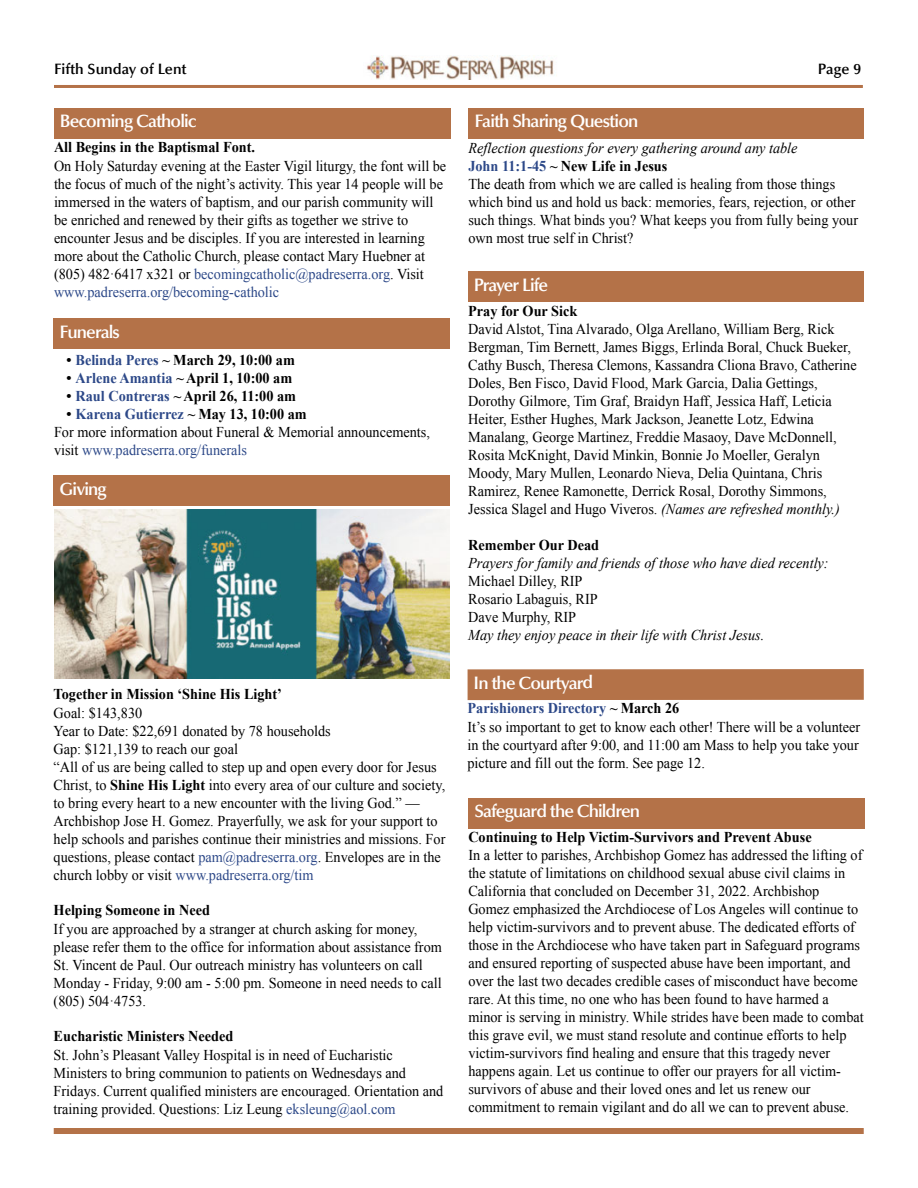
<style>
.page{position:relative;width:918px;height:1188px;background:#fff}
.page>*{position:absolute;margin:0;border:0;box-sizing:border-box;transform-origin:0 0}
.t1{font:600 18px "Optima LT Std";letter-spacing:-.05em;color:#fff}
.t2{font:15px/18px "Times New Roman";color:#000;scale:.95 1}
.t3{font:700 15px "Times New Roman";color:#000;scale:.95 1}
.t4{font:italic 15px "Times New Roman";color:#000;scale:.95 1}
.t5{font:600 15px "Optima LT Std";color:#000}
.s1{color:#2c4888}
.s2{font-weight:700}
.s3{font-weight:700;color:#2c4888}
.s4{font-style:italic}
</style>
<div class="page">
<hr style="left:54px;top:85px;width:809px;height:3px;background:#b47248">
<img style="left:367px;top:55px;width:187px;height:25px">
<div style="left:54px;top:1128px;width:810px;height:6px;background:#b47248"></div>
<div style="left:468px;top:272px;width:396px;height:30px;background:#b47248"></div>
<div style="left:468px;top:108px;width:396px;height:31px;background:#b47248"></div>
<div style="left:53px;top:475px;width:397px;height:31px;background:#b47248"></div>
<div style="left:54px;top:108px;width:397px;height:30px;background:#b47248"></div>
<div style="left:468px;top:798px;width:397px;height:31px;background:#b47248"></div>
<div style="left:468px;top:669px;width:396px;height:31px;background:#b47248"></div>
<div style="left:53px;top:319px;width:397px;height:30px;background:#b47248"></div>
<img style="left:54px;top:510px;width:396px;height:168px">
<p class="t5" style="left:54px;top:63px;width:134px">Fifth Sunday of Lent</p>
<p class="t5" style="left:818px;top:63px;width:45px">Page 9</p>
<p class="t1" style="left:60px;top:114px;width:138px">Becoming Catholic</p>
<p class="t3" style="left:54px;top:139px;width:213px">All Begins in the Baptismal Font.</p>
<p class="t2" style="left:54px;top:157px;width:414px">On Holy Saturday evening at the Easter Vigil liturgy, the font will be the focus of much of the night’s activity. This year 14 people will be immersed in the waters of baptism, and our parish community will be enriched and renewed by their gifts as together we strive to encounter Jesus and be disciples. If you are interested in learning more about the Catholic Church, please contact Mary Huebner at (805) 482·6417 x321 or <span class="s1">becomingcatholic@padreserra.org</span>. Visit <span class="s1">www.padreserra.org/becoming-catholic</span></p>
<p class="t1" style="left:59px;top:325px;width:62px">Funerals</p>
<p class="t3" style="left:66px;top:352px;width:242px">• <span class="s1">Belinda Peres</span> ~ March 29, 10:00 am</p>
<p class="t3" style="left:66px;top:370px;width:239px">• <span class="s1">Arlene Amantia</span> ~ April 1, 10:00 am</p>
<p class="t3" style="left:66px;top:388px;width:243px">• <span class="s1">Raul Contreras</span> ~ April 26, 11:00 am</p>
<p class="t2" style="left:54px;top:405px;width:397px;text-indent:12px"><span class="s2">•</span> <span class="s3">Karena Gutierrez</span> <span class="s2">~ May 13, 10:00 am<br></span>For more information about Funeral &amp; Memorial announcements, visit <span class="s1">www.padreserra.org/funerals</span></p>
<p class="t1" style="left:59px;top:481px;width:49px">Giving</p>
<p class="t3" style="left:54px;top:686px;width:242px">Together in Mission ‘Shine His Light’</p>
<p class="t2" style="left:54px;top:704px;width:414px">Goal: $143,830<br>Year to Date: $22,691 donated by 78 households<br>Gap: $121,139 to reach our goal<br>“All of us are being called to step up and open every door for Jesus Christ, to <span class="s2">Shine His Light</span> into every area of our culture and society, to bring every heart to a new encounter with the living God.” — Archbishop Jose H. Gomez. Prayerfully, we ask for your support to help schools and parishes continue their ministries and missions. For questions, please contact <span class="s1">pam@padreserra.org</span>. Envelopes are in the church lobby or visit <span class="s1">www.padreserra.org/tim</span></p>
<p class="t3" style="left:54px;top:902px;width:166px">Helping Someone in Need</p>
<p class="t2" style="left:54px;top:920px;width:410px">If you are approached by a stranger at church asking for money, please refer them to the office for information about assistance from St. Vincent de Paul. Our outreach ministry has volunteers on call Monday - Friday, 9:00 am - 5:00 pm. Someone in need needs to call (805) 504·4753.</p>
<p class="t3" style="left:54px;top:1028px;width:191px">Eucharistic Ministers Needed</p>
<p class="t2" style="left:54px;top:1046px;width:412px">St. John’s Pleasant Valley Hospital is in need of Eucharistic Ministers to bring communion to patients on Wednesdays and Fridays. Current qualified ministers are encouraged. Orientation and training provided. Questions: Liz Leung <span class="s1">eksleung@aol.com</span></p>
<p class="t1" style="left:474px;top:114px;width:166px">Faith Sharing Question</p>
<p class="t2" style="left:468px;top:139px;width:412px"><span class="s4">Reflection questions for every gathering around any table<br></span><span class="s3">John 11:1-45</span> <span class="s2">~ New Life in Jesus<br></span>The death from which we are called is healing from those things which bind us and hold us back: memories, fears, rejection, or other such things. What binds you? What keeps you from fully being your own most true self in Christ?</p>
<p class="t1" style="left:474px;top:278px;width:76px">Prayer Life</p>
<p class="t3" style="left:468px;top:303px;width:116px">Pray for Our Sick</p>
<p class="t2" style="left:468px;top:320px;width:410px">David Alstot, Tina Alvarado, Olga Arellano, William Berg, Rick Bergman, Tim Bernett, James Biggs, Erlinda Boral, Chuck Bueker, Cathy Busch, Theresa Clemons, Kassandra Cliona Bravo, Catherine Doles, Ben Fisco, David Flood, Mark Garcia, Dalia Gettings, Dorothy Gilmore, Tim Graf, Braidyn Haff, Jessica Haff, Leticia Heiter, Esther Hughes, Mark Jackson, Jeanette Lotz, Edwina Manalang, George Martinez, Freddie Masaoy, Dave McDonnell, Rosita McKnight, David Minkin, Bonnie Jo Moeller, Geralyn Moody, Mary Mullen, Leonardo Nieva, Delia Quintana, Chris Ramirez, Renee Ramonette, Derrick Rosal, Dorothy Simmons, Jessica Slagel and Hugo Viveros. <span class="s4">(Names are refreshed monthly.)</span></p>
<p class="t3" style="left:468px;top:537px;width:139px">Remember Our Dead</p>
<p class="t4" style="left:468px;top:555px;width:381px">Prayers for family and friends of those who have died recently:</p>
<p class="t2" style="left:468px;top:572px;width:138px">Michael Dilley, RIP<br>Rosario Labaguis, RIP<br>Dave Murphy, RIP</p>
<p class="t4" style="left:468px;top:627px;width:313px">May they enjoy peace in their life with Christ Jesus.</p>
<p class="t1" style="left:474px;top:675px;width:121px">In the Courtyard</p>
<p class="t2" style="left:468px;top:699px;width:415px"><span class="s3">Parishioners Directory</span> <span class="s2">~ March 26<br></span>It’s so important to get to know each other! There will be a volunteer in the courtyard after 9:00, and 11:00 am Mass to help you take your picture and fill out the form. See page 12.</p>
<p class="t1" style="left:474px;top:804px;width:167px">Safeguard the Children</p>
<p class="t3" style="left:468px;top:829px;width:363px">Continuing to Help Victim-Survivors and Prevent Abuse</p>
<p class="t2" style="left:468px;top:846px;width:418px">In a letter to parishes, Archbishop Gomez has addressed the lifting of the statute of limitations on childhood sexual abuse civil claims in California that concluded on December 31, 2022. Archbishop Gomez emphasized the Archdiocese of Los Angeles will continue to help victim-survivors and to prevent abuse. The dedicated efforts of those in the Archdiocese who have taken part in Safeguard programs and ensured reporting of suspected abuse have been important, and over the last two decades credible cases of misconduct have become rare. At this time, no one who has been found to have harmed a minor is serving in ministry. While strides have been made to combat this grave evil, we must stand resolute and continue efforts to help victim-survivors find healing and ensure that this tragedy never happens again. Let us continue to offer our prayers for all victim&shy;survivors of abuse and their loved ones and let us renew our commitment to remain vigilant and do all we can to prevent abuse.</p>
</div>
